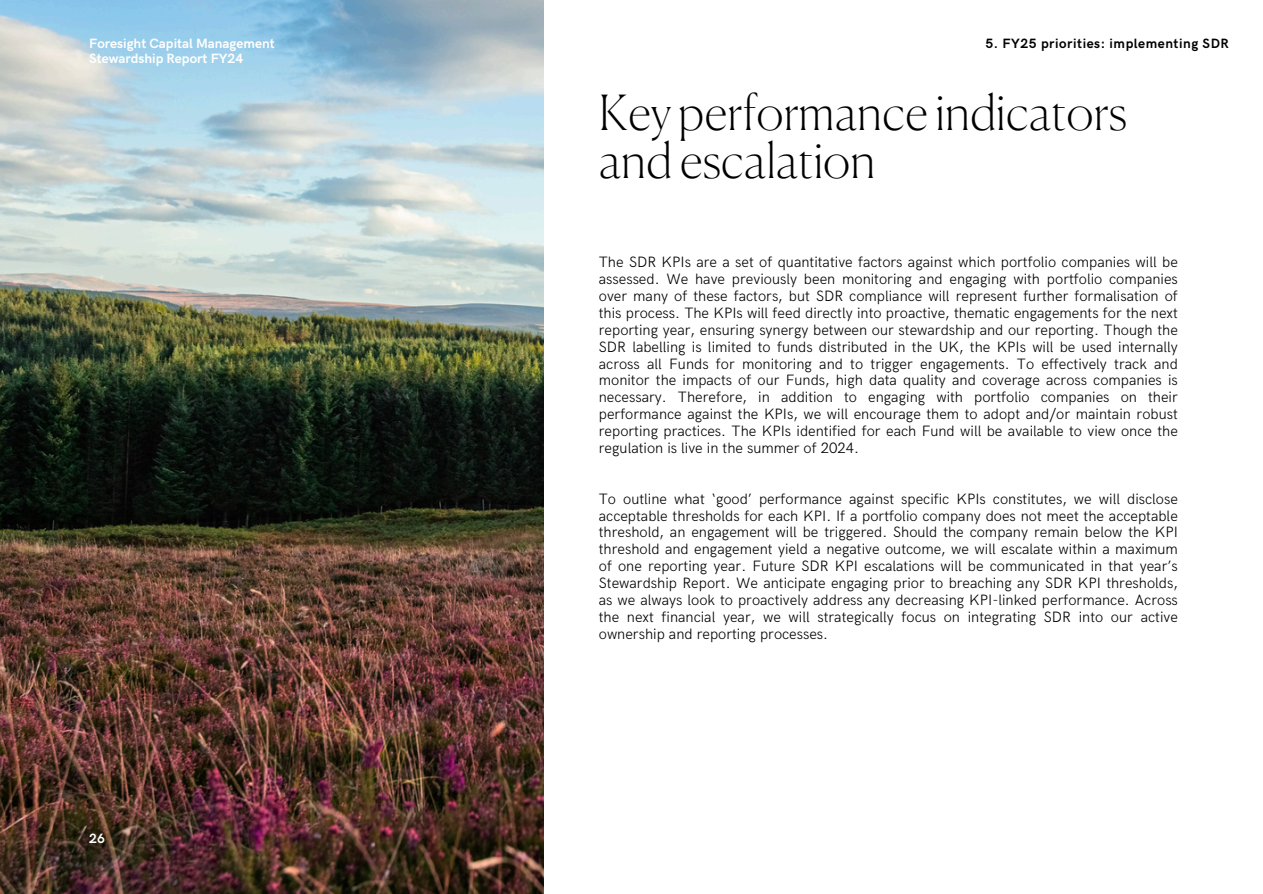
<style>
.page{position:relative;width:1263px;height:894px;background:#fff}
.page>*{position:absolute;margin:0;border:0;box-sizing:border-box;transform-origin:0 0}
.t1{font:100 48.3px/47.2px "Canela";color:#000}
.t2{font:300 15px/16.8px "HK Grotesk";color:#000;text-align:justify}
.t3{font:700 13.5px "HK Grotesk";color:#fff}
.t4{font:700 13.5px "HK Grotesk";letter-spacing:.04em;color:#000}
</style>
<div class="page">
<img style="left:0;top:0;width:543px;height:893px">
<p class="t3" style="left:89px;top:36px;width:187px">Foresight Capital Management</p>
<h1 class="t3" style="left:89px;top:51px;width:155px">Stewardship Report FY24</h1>
<h2 class="t3" style="left:89px;top:830px;width:17px">26</h2>
<h2 class="t4" style="left:986px;top:35px;width:245px">5. FY25 priorities: implementing SDR</h2>
<p class="t1" style="left:599px;top:93px;width:529px">Key performance indicators and escalation</p>
<p class="t2" style="left:599px;top:254px;width:581px">The SDR KPIs are a set of quantitative factors against which portfolio companies will be assessed. We have previously been monitoring and engaging with portfolio companies over many of these factors, but SDR compliance will represent further formalisation of this process. The KPIs will feed directly into proactive, thematic engagements for the next reporting year, ensuring synergy between our stewardship and our reporting. Though the SDR labelling is limited to funds distributed in the UK, the KPIs will be used internally across all Funds for monitoring and to trigger engagements. To effectively track and monitor the impacts of our Funds, high data quality and coverage across companies is necessary. Therefore, in addition to engaging with portfolio companies on their performance against the KPIs, we will encourage them to adopt and/or maintain robust reporting practices. The KPIs identified for each Fund will be available to view once the regulation is live in the summer of 2024.</p>
<p class="t2" style="left:599px;top:490px;width:580px">To outline what ‘good’ performance against specific KPIs constitutes, we will disclose acceptable thresholds for each KPI. If a portfolio company does not meet the acceptable threshold, an engagement will be triggered. Should the company remain below the KPI threshold and engagement yield a negative outcome, we will escalate within a maximum of one reporting year. Future SDR KPI escalations will be communicated in that year’s Stewardship Report. We anticipate engaging prior to breaching any SDR KPI thresholds, as we always look to proactively address any decreasing KPI-linked performance. Across the next financial year, we will strategically focus on integrating SDR into our active ownership and reporting processes.</p>
</div>
